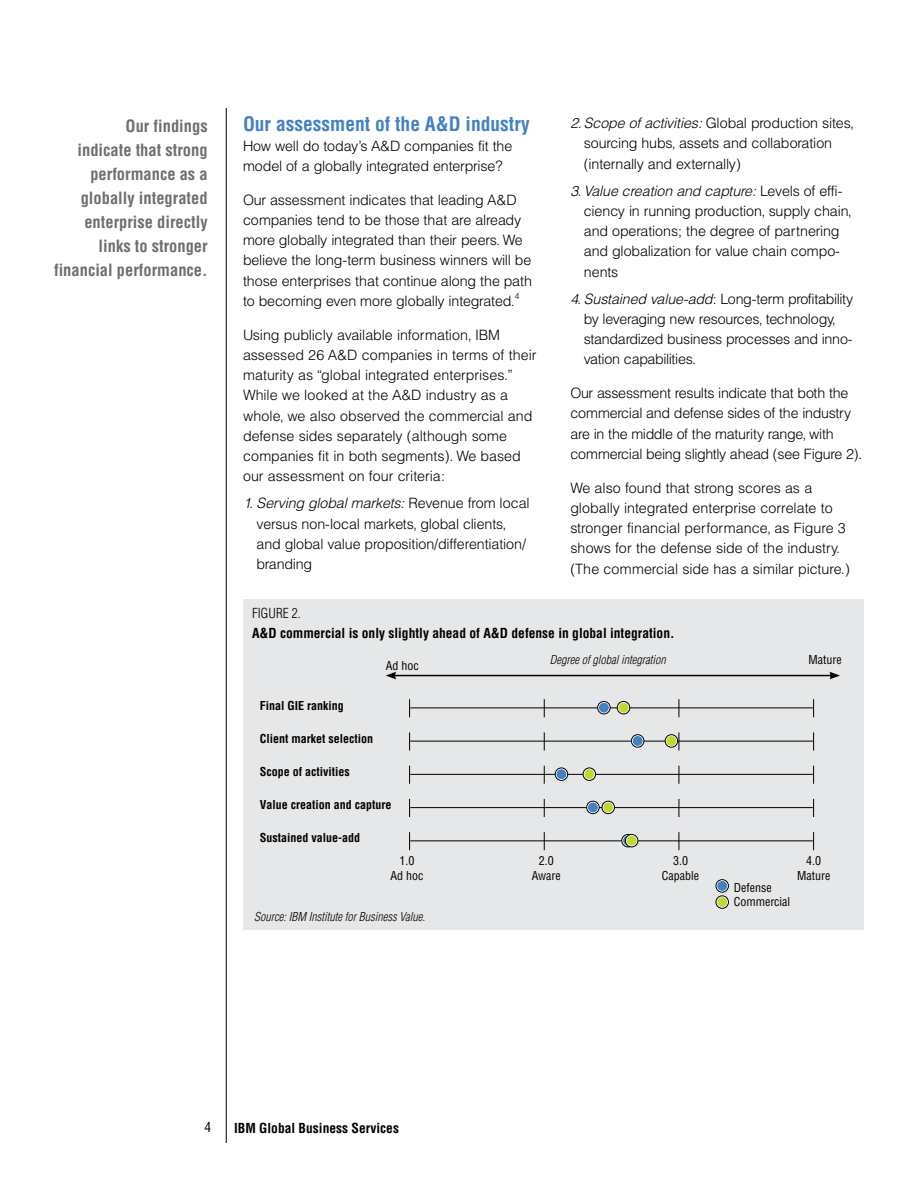
<style>
.page{position:relative;width:918px;height:1188px;background:#fff}
.page>*{position:absolute;margin:0;border:0;box-sizing:border-box;transform-origin:0 0}
.t1{font:700 condensed 19.5px "Helvetica";color:#4281c3}
.t2{font:700 condensed 16.5px/24px "Helvetica";color:#6d6f71;text-align:right}
.t3{font:300 14.25px/20.2px "IBM Helvetica";letter-spacing:-.01em;color:#000}
.t4{font:700 condensed 13.5px "Helvetica";color:#000}
.t5{font:300 condensed 13.5px "Helvetica";color:#000}
.t6{font:condensed 13.5px "Helvetica";color:#000}
.t7{font:700 condensed 12px "Helvetica";color:#000}
.t8{font:condensed 12px/14.4px "Helvetica";color:#000;text-align:center}
.t9{font:italic 300 condensed 12px "Helvetica";color:#000}
.t10{font:300 8.4px "IBM Helvetica";color:#000}
.s1{font-style:italic}
</style>
<div class="page">
<hr style="left:226px;top:108px;width:1px;height:1035px;background:#000">
<div style="left:243px;top:599px;width:621px;height:330px;background:#e6e7e8"></div>
<hr style="left:394px;top:675px;width:438px;height:1px;background:#000">
<svg style="left:386px;top:672px;width:10px;height:7px"></svg>
<svg style="left:829px;top:672px;width:11px;height:7px"></svg>
<svg style="left:409px;top:699px;width:1px;height:18px"></svg>
<svg style="left:409px;top:732px;width:1px;height:19px"></svg>
<svg style="left:409px;top:832px;width:1px;height:18px"></svg>
<svg style="left:409px;top:799px;width:1px;height:18px"></svg>
<svg style="left:409px;top:766px;width:1px;height:18px"></svg>
<hr style="left:410px;top:774px;width:403px;height:1px;background:#000">
<svg style="left:813px;top:766px;width:1px;height:18px"></svg>
<svg style="left:679px;top:766px;width:1px;height:18px"></svg>
<svg style="left:544px;top:766px;width:1px;height:18px"></svg>
<svg style="left:555px;top:768px;width:13px;height:12px"></svg>
<div style="left:555px;top:768px;width:13px;height:13px;border:1px solid #000;border-radius:50%"></div>
<div style="left:557px;top:769px;width:9px;height:10px;background:#4281c3;border-radius:50%"></div>
<div style="left:583px;top:768px;width:13px;height:13px;border:1px solid #000;border-radius:50%"></div>
<div style="left:584px;top:769px;width:10px;height:10px;background:#c1d82f;border-radius:50%"></div>
<hr style="left:410px;top:807px;width:403px;height:1px;background:#000">
<svg style="left:813px;top:799px;width:1px;height:18px"></svg>
<svg style="left:679px;top:799px;width:1px;height:18px"></svg>
<svg style="left:544px;top:799px;width:1px;height:18px"></svg>
<div style="left:587px;top:801px;width:12px;height:13px;border:1px solid #000;border-radius:50%"></div>
<div style="left:588px;top:802px;width:10px;height:10px;background:#4281c3;border-radius:50%"></div>
<div style="left:602px;top:801px;width:13px;height:13px;border:1px solid #000;border-radius:50%"></div>
<div style="left:603px;top:802px;width:10px;height:10px;background:#c1d82f;border-radius:50%"></div>
<hr style="left:410px;top:840px;width:403px;height:1px;background:#000">
<svg style="left:813px;top:832px;width:1px;height:18px"></svg>
<svg style="left:679px;top:832px;width:1px;height:18px"></svg>
<svg style="left:544px;top:832px;width:1px;height:18px"></svg>
<div style="left:622px;top:834px;width:12px;height:13px;border:1px solid #000;border-radius:50%"></div>
<svg style="left:623px;top:836px;width:10px;height:10px"></svg>
<div style="left:625px;top:834px;width:13px;height:13px;border:1px solid #000;border-radius:50%"></div>
<div style="left:627px;top:836px;width:10px;height:10px;background:#c1d82f;border-radius:50%"></div>
<hr style="left:410px;top:741px;width:403px;height:1px;background:#000">
<svg style="left:813px;top:732px;width:1px;height:19px"></svg>
<svg style="left:679px;top:732px;width:1px;height:19px"></svg>
<svg style="left:544px;top:732px;width:1px;height:19px"></svg>
<div style="left:631px;top:735px;width:13px;height:12px;border:1px solid #000;border-radius:50%"></div>
<div style="left:633px;top:736px;width:10px;height:10px;background:#4281c3;border-radius:50%"></div>
<div style="left:665px;top:735px;width:13px;height:12px;border:1px solid #000;border-radius:50%"></div>
<div style="left:666px;top:736px;width:10px;height:10px;background:#c1d82f;border-radius:50%"></div>
<hr style="left:410px;top:708px;width:403px;height:1px;background:#000">
<svg style="left:813px;top:699px;width:1px;height:18px"></svg>
<svg style="left:679px;top:699px;width:1px;height:18px"></svg>
<svg style="left:544px;top:699px;width:1px;height:18px"></svg>
<div style="left:597px;top:701px;width:13px;height:13px;border:1px solid #000;border-radius:50%"></div>
<div style="left:599px;top:703px;width:10px;height:10px;background:#4281c3;border-radius:50%"></div>
<svg style="left:617px;top:701px;width:13px;height:13px"></svg>
<div style="left:617px;top:701px;width:13px;height:13px;border:1px solid #000;border-radius:50%"></div>
<div style="left:619px;top:703px;width:9px;height:10px;background:#c1d82f;border-radius:50%"></div>
<div style="left:716px;top:879px;width:13px;height:13px;border:1px solid #000;border-radius:50%"></div>
<div style="left:717px;top:881px;width:10px;height:10px;background:#4281c3;border-radius:50%"></div>
<div style="left:716px;top:896px;width:13px;height:13px;border:1px solid #000;border-radius:50%"></div>
<div style="left:717px;top:897px;width:10px;height:10px;background:#c1d82f;border-radius:50%"></div>
<p class="t2" style="left:54px;top:114px;width:155px">Our findings<br>indicate that strong performance as a globally integrated enterprise directly links to stronger financial performance.</p>
<h1 class="t1" style="left:243px;top:111px;width:288px">Our assessment of the A&amp;D industry</h1>
<p class="t3" style="left:243px;top:135px;width:271px">How well do today’s A&amp;D companies fit the model of a globally integrated enterprise?</p>
<p class="t3" style="left:243px;top:189px;width:291px">Our assessment indicates that leading A&amp;D companies tend to be those that are already more globally integrated than their peers. We believe the long-term business winners will be those enterprises that continue along the path to becoming even more globally integrated.</p>
<p class="t10" style="left:515px;top:291px;width:6px">4</p>
<p class="t3" style="left:243px;top:324px;width:295px">Using publicly available information, IBM assessed 26 A&amp;D companies in terms of their maturity as “global integrated enterprises.” While we looked at the A&amp;D industry as a whole, we also observed the commercial and defense sides separately (although some companies fit in both segments). We based our assessment on four criteria:</p>
<p class="t3" style="left:256px;top:493px;width:275px;text-indent:-13px"><span class="s1">1. Serving global markets:</span> Revenue from local versus non-local markets, global clients, and global value proposition/differentiation/ branding</p>
<p class="t3" style="left:584px;top:113px;width:272px;text-indent:-13px"><span class="s1">2. Scope of activities:</span> Global production sites, sourcing hubs, assets and collaboration (internally and externally)</p>
<p class="t3" style="left:584px;top:180px;width:270px;text-indent:-13px"><span class="s1">3. Value creation and capture:</span> Levels of effi&shy;ciency in running production, supply chain, and operations; the degree of partnering and globalization for value chain compo&shy;nents</p>
<p class="t3" style="left:584px;top:288px;width:271px;text-indent:-13px"><span class="s1">4. Sustained value-add</span>: Long-term profitability by leveraging new resources, technology, standardized business processes and inno&shy;vation capabilities.</p>
<p class="t3" style="left:570px;top:383px;width:294px">Our assessment results indicate that both the commercial and defense sides of the industry are in the middle of the maturity range, with commercial being slightly ahead (see Figure 2).</p>
<p class="t3" style="left:570px;top:477px;width:281px">We also found that strong scores as a globally integrated enterprise correlate to stronger financial performance, as Figure 3 shows for the defense side of the industry. (The commercial side has a similar picture.)</p>
<p class="t5" style="left:252px;top:605px;width:50px">FIGURE 2.</p>
<p class="t4" style="left:252px;top:625px;width:424px">A&amp;D commercial is only slightly ahead of A&amp;D defense in global integration.</p>
<p class="t8" style="left:386px;top:658px;width:34px">Ad hoc</p>
<p class="t9" style="left:550px;top:653px;width:117px">Degree of global integration</p>
<p class="t8" style="left:808px;top:653px;width:35px">Mature</p>
<p class="t7" style="left:260px;top:698px;width:85px">Final GIE ranking</p>
<p class="t7" style="left:260px;top:731px;width:115px">Client market selection</p>
<p class="t7" style="left:260px;top:764px;width:91px">Scope of activities</p>
<p class="t7" style="left:260px;top:797px;width:133px">Value creation and capture</p>
<p class="t7" style="left:260px;top:830px;width:102px">Sustained value-add</p>
<p class="t8" style="left:391px;top:854px;width:34px">1.0<br>Ad hoc</p>
<p class="t9" style="left:254px;top:909px;width:173px">Source: IBM Institute for Business Value.</p>
<p class="t8" style="left:532px;top:854px;width:31px">2.0<br>Aware</p>
<p class="t8" style="left:662px;top:854px;width:39px">3.0<br>Capable</p>
<p class="t8" style="left:797px;top:854px;width:35px">4.0<br>Mature</p>
<p class="t8" style="left:734px;top:880px;width:58px;text-align:left">Defense<br>Commercial</p>
<p class="t6" style="left:204px;top:1119px;width:8px">4</p>
<p class="t4" style="left:234px;top:1119px;width:166px">IBM Global Business Services</p>
</div>
